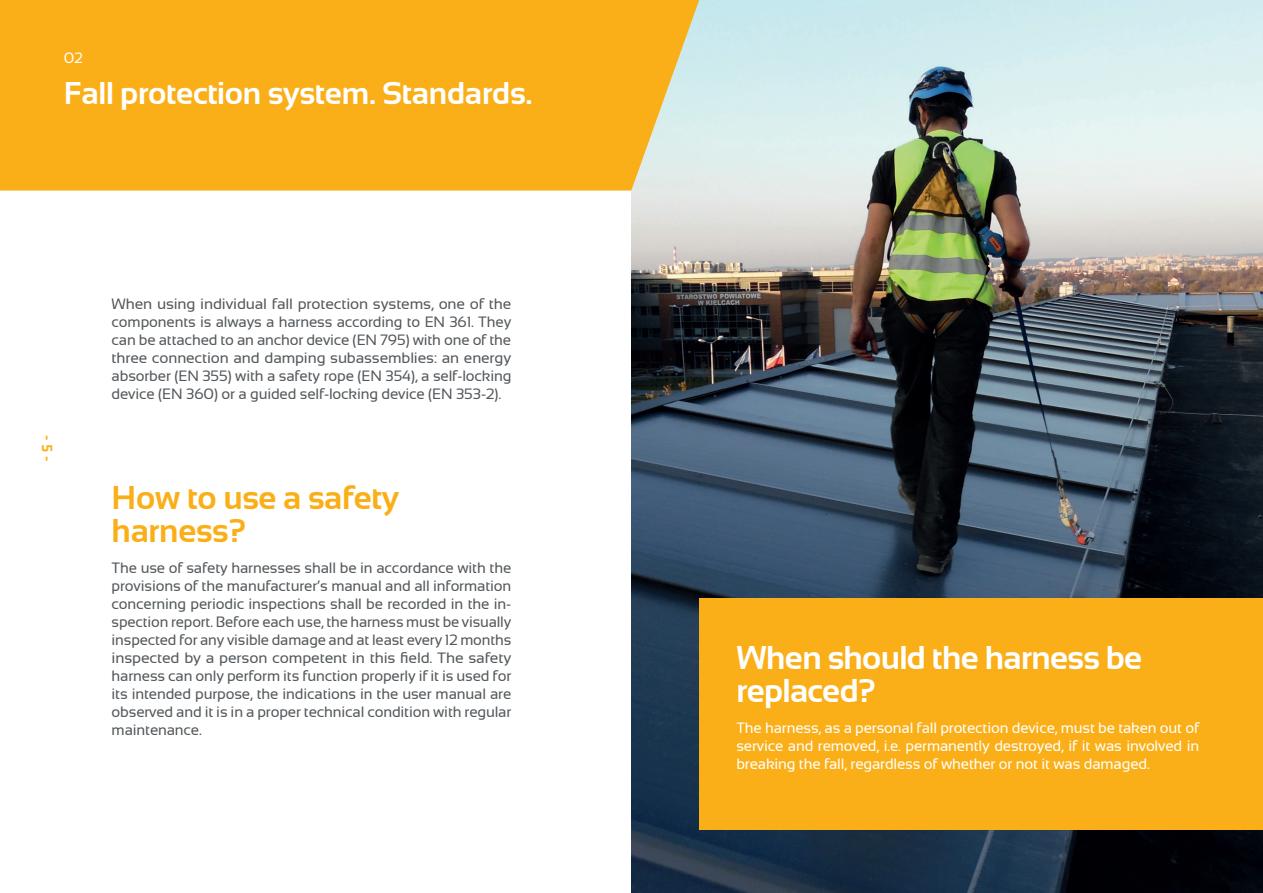
<style>
.page{position:relative;width:1263px;height:893px;background:#fff}
.page>*{position:absolute;margin:0;border:0;box-sizing:border-box;transform-origin:0 0}
.t1{font:700 33px/33px "Sansation";letter-spacing:-.02em;color:#fff}
.t2{font:700 33px/33px "Sansation";letter-spacing:-.01em;color:#faaf18}
.t3{font:700 31.5px "Sansation";letter-spacing:-.01em;color:#fff}
.t4{font:15px/18px "Sansation";letter-spacing:-.01em;color:#52575b;text-align:justify}
.t5{font:15px/18px "Sansation";letter-spacing:-.01em;color:#fff;text-align:justify}
.t6{font:15px "Accen";color:#faaf18}
</style>
<div class="page">
<img style="left:631px;top:0;width:632px;height:893px">
<div style="left:0;top:0;width:699px;height:191px;background:#faaf18"></div>
<div style="left:699px;top:599px;width:564px;height:231px;background:#faaf18"></div>
<p class="t5" style="left:64px;top:49px;width:20px">02</p>
<h2 class="t3" style="left:64px;top:75px;width:470px">Fall protection system. Standards.</h2>
<p class="t6" style="left:56px;top:435px;width:28px;rotate:90deg">- 5 -</p>
<p class="t4" style="left:112px;top:295px;width:401px">When using individual fall protection systems, one of the components is always a harness according to EN 361. They can be attached to an anchor device (EN 795) with one of the three connection and damping subassemblies: an energy absorber (EN 355) with a safety rope (EN 354), a self-locking device (EN 360) or a guided self-locking device (EN 353-2).</p>
<h1 class="t2" style="left:112px;top:481px;width:289px">How to use a safety harness?</h1>
<p class="t4" style="left:112px;top:558px;width:401px">The use of safety harnesses shall be in accordance with the provisions of the manufacturer’s manual and all information concerning periodic inspections shall be recorded in the in&shy;spection report. Before each use, the harness must be visually inspected for any visible damage and at least every 12 months inspected by a person competent in this field. The safety harness can only perform its function properly if it is used for its intended purpose, the indications in the user manual are observed and it is in a proper technical condition with regular maintenance.</p>
<h1 class="t1" style="left:736px;top:641px;width:407px">When should the harness be replaced?</h1>
<p class="t5" style="left:736px;top:719px;width:464px">The harness, as a personal fall protection device, must be taken out of service and removed, i.e. permanently destroyed, if it was involved in breaking the fall, regardless of whether or not it was damaged.</p>
</div>
